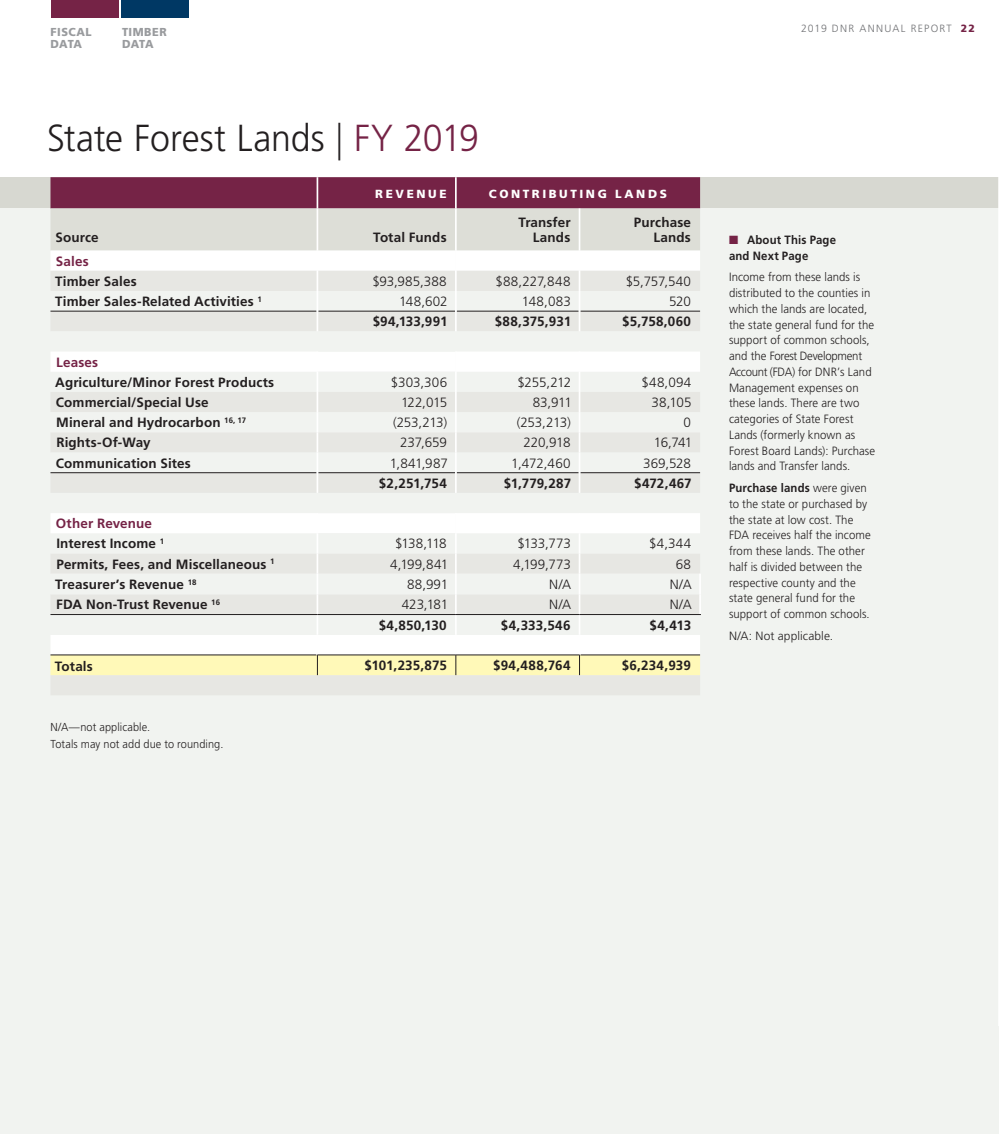
<style>
.page{position:relative;width:999px;height:1134px;background:#fff}
.page>*{position:absolute;margin:0;border:0;box-sizing:border-box;transform-origin:0 0}
.t1{font:300 37.65px "Frutiger LT Std";letter-spacing:-.005em;color:#231f20;scale:.95 1}
.Table_Head_Left{font:700 13.5px "Frutiger LT Std";letter-spacing:.01em;color:#231f20}
.Table_Text_Right{font:300 13.5px "Frutiger LT Std";letter-spacing:-.01em;color:#231f20}
.Table_Head_Right{font:700 13.5px/15.1px "Frutiger LT Std";letter-spacing:.01em;color:#231f20;text-align:right}
.Table_Text_Right-2{font:700 13.5px "Frutiger LT Std";letter-spacing:.005em;color:#231f20}
.Table_Head_Left-2{font:700 13.5px "Frutiger LT Std";letter-spacing:.01em;color:#752346}
.Table_Text{font:300 13.5px "Frutiger LT Std";letter-spacing:.01em;color:#231f20}
.Side_Bar{font:300 12px/15.8px "Frutiger LT Std";letter-spacing:.01em;color:#231f20;scale:.95 1}
.Side_Bar-2{font:700 12px/15.5px "Frutiger LT Std";letter-spacing:.015em;color:#231f20;scale:.95 1}
.Side_Bar-3{font:300 12px "Frutiger LT Std";letter-spacing:.01em;color:#231f20}
.Table_Head_Left-3{font:900 11.85px "Frutiger LT Std";letter-spacing:.22em;color:#fff}
.Side_Bar-4{font:300 11.55px/16.5px "Frutiger LT Std";letter-spacing:.01em;color:#231f20;scale:.95 1}
.Table_Head_Left-4{font:900 11.55px/12px "Frutiger LT Std";letter-spacing:.04em;color:#999b9e;scale:.95 1}
.t2{font:300 10.5px "Frutiger LT Std";letter-spacing:.125em;color:#717275}
.s1{font-stretch:condensed}
.s2{color:#752346}
.s3{font-weight:900;color:#752346}
.s4{font-weight:700}
</style>
<div class="page">
<div style="left:0;top:177px;width:999px;height:957px;background:#f1f3f0"></div>
<div style="left:0;top:177px;width:999px;height:31px;background:#d7d8d1"></div>
<hr style="left:998px;top:0;width:1px;height:1026px;background:#fff">
<div style="left:122px;top:0;width:67px;height:18px;background:#003864"></div>
<div style="left:51px;top:0;width:68px;height:18px;background:#752346"></div>
<div style="left:51px;top:675px;width:649px;height:20px;background:#e7e7e3"></div>
<svg style="left:50px;top:352px;width:650px;height:141px"></svg>
<hr style="left:50px;top:472px;width:267px;height:1px;background:#231f20">
<hr style="left:318px;top:472px;width:137px;height:1px;background:#231f20">
<hr style="left:457px;top:472px;width:122px;height:1px;background:#231f20">
<hr style="left:580px;top:472px;width:120px;height:1px;background:#231f20">
<svg style="left:579px;top:352px;width:1px;height:141px"></svg>
<hr style="left:699px;top:574px;width:2px;height:20px;background:#fff">
<hr style="left:699px;top:594px;width:2px;height:20px;background:#fff">
<svg style="left:50px;top:177px;width:650px;height:154px"></svg>
<hr style="left:455px;top:311px;width:2px;height:20px;background:#fff">
<hr style="left:455px;top:352px;width:2px;height:20px;background:#fff">
<hr style="left:455px;top:372px;width:2px;height:20px;background:#fff">
<hr style="left:455px;top:392px;width:2px;height:20px;background:#fff">
<hr style="left:455px;top:412px;width:2px;height:20px;background:#fff">
<hr style="left:455px;top:432px;width:2px;height:21px;background:#fff">
<hr style="left:455px;top:453px;width:2px;height:20px;background:#fff">
<svg style="left:317px;top:352px;width:1px;height:141px"></svg>
<hr style="left:455px;top:473px;width:2px;height:20px;background:#fff">
<svg style="left:50px;top:513px;width:650px;height:162px"></svg>
<hr style="left:50px;top:614px;width:267px;height:1px;background:#231f20">
<hr style="left:317px;top:614px;width:139px;height:1px;background:#231f20">
<hr style="left:456px;top:614px;width:124px;height:1px;background:#231f20">
<hr style="left:580px;top:614px;width:121px;height:1px;background:#231f20">
<p class="Table_Head_Left-4" style="left:51px;top:26px;width:45px">FISCAL<br>DATA</p>
<p class="Table_Head_Left-4" style="left:122px;top:26px;width:49px">TIMBER<br>DATA</p>
<p class="t1" style="left:47px;top:117px;width:456px">State Forest Lands <span class="s1">|</span> <span class="s2">FY 2019</span></p>
<p class="Table_Head_Left-3" style="left:375px;top:187px;width:73px">REVENUE</p>
<p class="Table_Head_Left-3" style="left:489px;top:187px;width:179px">CONTRIBUTING LANDS</p>
<p class="Table_Head_Left" style="left:55px;top:230px;width:45px">Source</p>
<p class="Table_Head_Right" style="left:373px;top:230px;width:75px">Total Funds</p>
<p class="Table_Head_Right" style="left:519px;top:215px;width:54px">Transfer<br>Lands</p>
<p class="Table_Head_Right" style="left:634px;top:215px;width:59px">Purchase<br>Lands</p>
<p class="Table_Head_Left-2" style="left:56px;top:253px;width:34px">Sales</p>
<p class="Table_Head_Left" style="left:55px;top:273px;width:83px">Timber Sales</p>
<p class="Table_Text_Right" style="left:372px;top:274px;width:76px">$93,985,388</p>
<p class="Table_Text_Right" style="left:496px;top:274px;width:76px">$88,227,848</p>
<p class="Table_Text_Right" style="left:626px;top:274px;width:67px">$5,757,540</p>
<p class="Table_Head_Left" style="left:55px;top:293px;width:208px">Timber Sales-Related Activities <sup>1</sup></p>
<p class="Table_Text_Right" style="left:399px;top:294px;width:50px">148,602</p>
<p class="Table_Text_Right" style="left:522px;top:294px;width:50px">148,083</p>
<p class="Table_Text_Right" style="left:669px;top:294px;width:24px">520</p>
<p class="Table_Head_Right" style="left:373px;top:314px;width:76px">$94,133,991</p>
<p class="Table_Head_Right" style="left:495px;top:314px;width:78px">$88,375,931</p>
<p class="Table_Head_Right" style="left:622px;top:314px;width:70px">$5,758,060</p>
<p class="Table_Head_Left-2" style="left:56px;top:354px;width:44px">Leases</p>
<p class="Table_Head_Left" style="left:55px;top:374px;width:220px">Agriculture/Minor Forest Products</p>
<p class="Table_Text" style="left:391px;top:375px;width:58px">$303,306</p>
<p class="Table_Text" style="left:517px;top:375px;width:56px">$255,212</p>
<p class="Table_Text" style="left:642px;top:375px;width:51px">$48,094</p>
<p class="Table_Head_Left" style="left:56px;top:394px;width:154px">Commercial/Special Use</p>
<p class="Table_Text_Right" style="left:401px;top:395px;width:48px">122,015</p>
<p class="Table_Text_Right" style="left:533px;top:395px;width:41px">83,911</p>
<p class="Table_Text_Right" style="left:652px;top:395px;width:41px">38,105</p>
<p class="Table_Head_Left" style="left:56px;top:415px;width:191px">Mineral and Hydrocarbon <sup>16,</sup> <sup>17</sup></p>
<p class="Table_Text_Right" style="left:393px;top:415px;width:56px">(253,213)</p>
<p class="Table_Text_Right" style="left:517px;top:415px;width:56px">(253,213)</p>
<p class="Table_Text_Right" style="left:684px;top:415px;width:9px">0</p>
<p class="Table_Head_Left" style="left:56px;top:435px;width:96px">Rights-Of-Way</p>
<p class="Table_Text_Right" style="left:400px;top:435px;width:48px">237,659</p>
<p class="Table_Text_Right" style="left:523px;top:435px;width:49px">220,918</p>
<p class="Table_Text_Right" style="left:654px;top:435px;width:40px">16,741</p>
<p class="Table_Head_Left" style="left:56px;top:455px;width:137px">Communication Sites</p>
<p class="Table_Text_Right" style="left:390px;top:455px;width:60px">1,841,987</p>
<p class="Table_Text_Right" style="left:511px;top:455px;width:61px">1,472,460</p>
<p class="Table_Text_Right" style="left:643px;top:455px;width:49px">369,528</p>
<p class="Table_Head_Right" style="left:379px;top:476px;width:69px">$2,251,754</p>
<p class="Table_Head_Right" style="left:504px;top:476px;width:69px">$1,779,287</p>
<p class="Table_Head_Right" style="left:634px;top:476px;width:59px">$472,467</p>
<p class="Table_Head_Left-2" style="left:56px;top:516px;width:98px">Other Revenue</p>
<p class="Table_Head_Left" style="left:56px;top:536px;width:109px">Interest Income <sup>1</sup></p>
<p class="Table_Text_Right" style="left:395px;top:536px;width:53px">$138,118</p>
<p class="Table_Text_Right" style="left:517px;top:536px;width:55px">$133,773</p>
<p class="Table_Text_Right" style="left:649px;top:536px;width:44px">$4,344</p>
<p class="Table_Head_Left" style="left:56px;top:556px;width:220px">Permits, Fees, and Miscellaneous <sup>1</sup></p>
<p class="Table_Text_Right" style="left:390px;top:556px;width:59px">4,199,841</p>
<p class="Table_Text_Right" style="left:513px;top:556px;width:59px">4,199,773</p>
<p class="Table_Text_Right" style="left:676px;top:556px;width:17px">68</p>
<p class="Table_Head_Left" style="left:55px;top:577px;width:143px">Treasurer’s Revenue <sup>18</sup></p>
<p class="Table_Text_Right" style="left:407px;top:577px;width:43px">88,991</p>
<p class="Table_Text_Right" style="left:549px;top:577px;width:23px">N/A</p>
<p class="Table_Text_Right" style="left:670px;top:577px;width:23px">N/A</p>
<p class="Table_Head_Left" style="left:56px;top:597px;width:165px">FDA Non-Trust Revenue <sup>16</sup></p>
<p class="Table_Text_Right" style="left:402px;top:597px;width:48px">423,181</p>
<p class="Table_Text_Right" style="left:549px;top:597px;width:23px">N/A</p>
<p class="Table_Text_Right" style="left:670px;top:597px;width:23px">N/A</p>
<p class="Table_Text_Right-2" style="left:379px;top:617px;width:69px">$4,850,130</p>
<p class="Table_Text_Right-2" style="left:501px;top:617px;width:71px">$4,333,546</p>
<p class="Table_Text_Right-2" style="left:650px;top:617px;width:43px">$4,413</p>
<p class="Table_Head_Left" style="left:55px;top:658px;width:40px">Totals</p>
<p class="Table_Head_Right" style="left:364px;top:658px;width:84px">$101,235,875</p>
<p class="Table_Head_Right" style="left:493px;top:658px;width:79px">$94,488,764</p>
<p class="Table_Head_Right" style="left:622px;top:658px;width:71px">$6,234,939</p>
<p class="Side_Bar-4" style="left:50px;top:719px;width:184px">N/A—not applicable.<br>Totals may not add due to rounding.</p>
<p class="t2" style="left:801px;top:22px;width:175px">2019 DNR ANNUAL REPORT <span class="s3">22</span></p>
<p class="Side_Bar-2" style="left:729px;top:232px;width:114px"><span class="s2">■</span> About This Page and Next Page</p>
<p class="Side_Bar" style="left:729px;top:270px;width:155px">Income from these lands is distributed to the counties in which the lands are located, the state general fund for the support of common schools, and the Forest Development<br>Account (FDA) for DNR’s Land<br>Management expenses on these lands. There are two categories of State Forest<br>Lands (formerly known as<br>Forest Board Lands): Purchase lands and Transfer lands.</p>
<p class="Side_Bar" style="left:729px;top:480px;width:151px"><span class="s4">Purchase lands</span> were given to the state or purchased by the state at low cost. The<br>FDA receives half the income from these lands. The other half is divided between the respective county and the state general fund for the support of common schools.</p>
<p class="Side_Bar-3" style="left:729px;top:629px;width:106px">N/A: Not applicable.</p>
</div>
